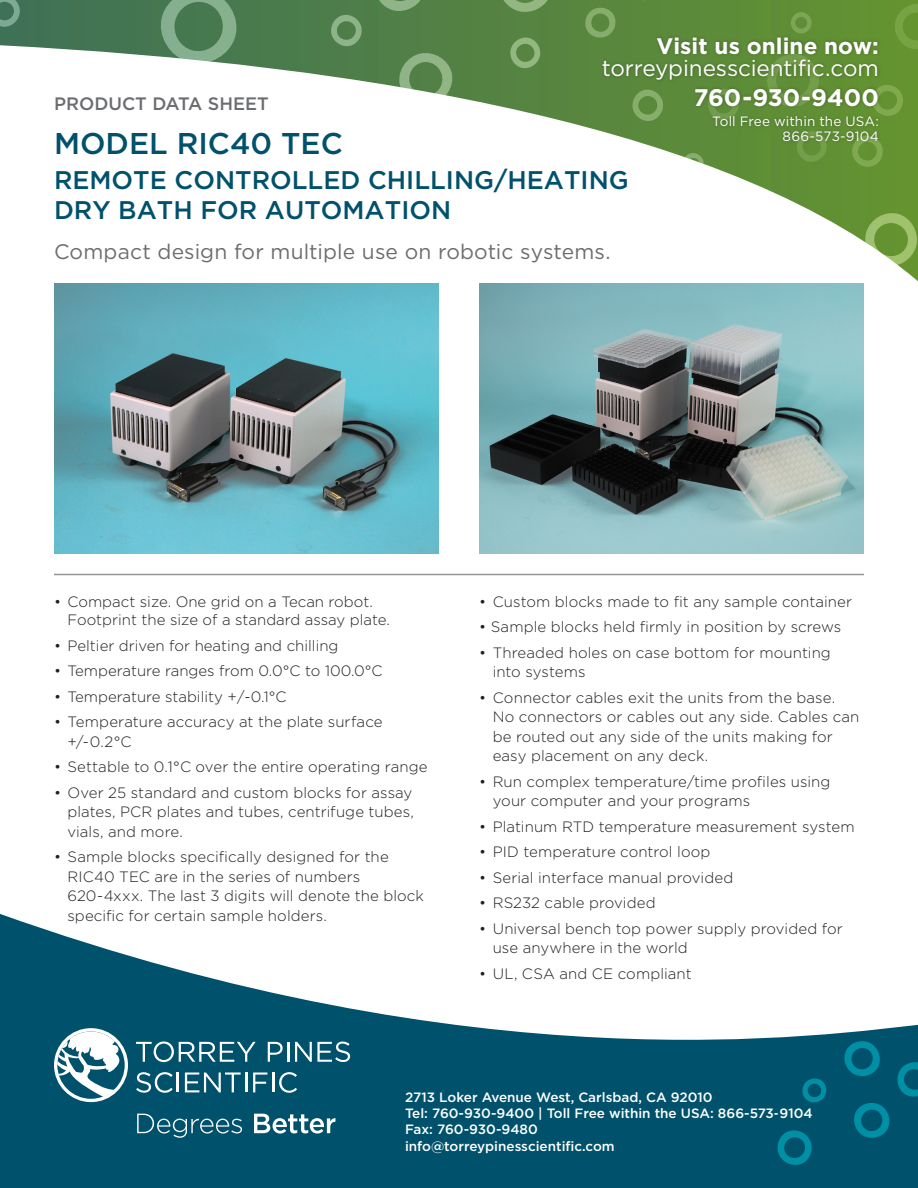
<style>
.page{position:relative;width:918px;height:1188px;background:#fff}
.page>*{position:absolute;margin:0;border:0;box-sizing:border-box;transform-origin:0 0}
.Trebuchet_MS{font:500 30px "Gotham";color:#00516c}
.Trebuchet_MS-2{font:500 25.5px "Gotham";color:#00516c}
.t1{font:700 24px "Gotham";letter-spacing:-.005em;color:#fff}
.t2{font:22.5px/22.5px "Gotham";letter-spacing:-.005em;color:#fff;text-align:right}
.Product_Intro{font:21px "Gotham";letter-spacing:.005em;color:#6c6d70}
.t3{font:500 18px "Gotham";color:#6c6d70}
.t4{font:300 15px/19.5px "Gotham";letter-spacing:.005em;color:#231f20}
.t5{font:500 13.5px/16.2px "Gotham";color:#fff}
.t6{font:13.5px/15px "Gotham";letter-spacing:.01em;color:#fff;text-align:right}
.s1{font-weight:700}
</style>
<div class="page">
<svg style="left:0;top:0;width:918px;height:281px"></svg>
<svg style="left:497px;top:156px;width:20px;height:20px"></svg>
<svg style="left:495px;top:0;width:59px;height:16px"></svg>
<svg style="left:891px;top:2px;width:27px;height:51px"></svg>
<svg style="left:794px;top:145px;width:35px;height:19px"></svg>
<svg style="left:790px;top:11px;width:22px;height:23px"></svg>
<svg style="left:851px;top:134px;width:33px;height:34px"></svg>
<svg style="left:882px;top:83px;width:22px;height:34px"></svg>
<svg style="left:683px;top:152px;width:21px;height:23px"></svg>
<svg style="left:861px;top:211px;width:57px;height:59px"></svg>
<svg style="left:370px;top:0;width:60px;height:15px"></svg>
<svg style="left:398px;top:51px;width:56px;height:55px"></svg>
<svg style="left:156px;top:0;width:84px;height:68px"></svg>
<svg style="left:584px;top:7px;width:33px;height:32px"></svg>
<svg style="left:626px;top:0;width:37px;height:4px"></svg>
<svg style="left:330px;top:14px;width:32px;height:33px"></svg>
<svg style="left:0;top:0;width:21px;height:28px"></svg>
<svg style="left:508px;top:37px;width:35px;height:34px"></svg>
<div style="left:599px;top:34px;width:283px;height:111px;background:#231f20;opacity:.35"></div>
<svg style="left:0;top:914px;width:918px;height:274px;fill:#00516c"></svg>
<svg style="left:351px;top:917px;width:20px;height:20px"></svg>
<svg style="left:136px;top:1042px;width:120px;height:20px"></svg>
<svg style="left:268px;top:1042px;width:15px;height:20px"></svg>
<hr style="left:287px;top:1042px;width:2px;height:20px;background:#fff">
<svg style="left:295px;top:1042px;width:55px;height:20px"></svg>
<svg style="left:136px;top:1072px;width:43px;height:21px"></svg>
<svg style="left:185px;top:1073px;width:62px;height:19px"></svg>
<svg style="left:253px;top:1072px;width:44px;height:21px"></svg>
<svg style="left:54px;top:1028px;width:74px;height:74px"></svg>
<svg style="left:843px;top:1037px;width:75px;height:105px"></svg>
<svg style="left:776px;top:1129px;width:37px;height:37px"></svg>
<svg style="left:802px;top:1076px;width:27px;height:29px"></svg>
<img style="left:479px;top:284px;width:384px;height:270px">
<img style="left:54px;top:284px;width:385px;height:270px">
<hr style="left:54px;top:574px;width:810px;height:1px;background:#939598">
<svg style="left:137px;top:1114px;width:105px;height:24px"></svg>
<svg style="left:254px;top:1114px;width:81px;height:20px"></svg>
<p class="t2" style="left:602px;top:34px;width:279px"><span class="s1">Visit us online now: </span>torreypinesscientific.com</p>
<p class="t1" style="left:694px;top:83px;width:187px">760-930-9400</p>
<p class="t6" style="left:712px;top:113px;width:168px">Toll Free within the USA:<br>866-573-9104</p>
<p class="t3" style="left:54px;top:93px;width:216px">PRODUCT DATA SHEET</p>
<p class="Trebuchet_MS" style="left:54px;top:126px;width:290px">MODEL RIC40 TEC</p>
<p class="Trebuchet_MS-2" style="left:54px;top:165px;width:576px">REMOTE CONTROLLED CHILLING/HEATING</p>
<p class="Trebuchet_MS-2" style="left:54px;top:195px;width:399px">DRY BATH FOR AUTOMATION</p>
<p class="Product_Intro" style="left:54px;top:240px;width:558px">Compact design for multiple use on robotic systems.</p>
<p class="t4" style="left:68px;top:592px;width:324px;line-height:18.8px;text-indent:-14px">• Compact size. One grid on a Tecan robot.<br>Footprint the size of a standard assay plate.</p>
<p class="t4" style="left:54px;top:636px;width:286px">• Peltier driven for heating and chilling</p>
<p class="t4" style="left:54px;top:661px;width:330px">• Temperature ranges from 0.0°C to 100.0°C</p>
<p class="t4" style="left:54px;top:687px;width:234px">• Temperature stability +/-0.1°C</p>
<p class="t4" style="left:68px;top:712px;width:317px;text-indent:-14px">• Temperature accuracy at the plate surface +/-0.2°C</p>
<p class="t4" style="left:54px;top:757px;width:375px">• Settable to 0.1°C over the entire operating range</p>
<p class="t4" style="left:54px;top:783px;width:360px">• Over 25 standard and custom blocks for assay</p>
<p class="t4" style="left:68px;top:802px;width:348px">plates, PCR plates and tubes, centrifuge tubes,</p>
<p class="t4" style="left:68px;top:822px;width:117px">vials, and more.</p>
<p class="t4" style="left:54px;top:847px;width:336px">• Sample blocks specifically designed for the</p>
<p class="t4" style="left:68px;top:867px;width:294px">RIC40 TEC are in the series of numbers</p>
<p class="t4" style="left:68px;top:886px;width:358px">620-4xxx. The last 3 digits will denote the block</p>
<p class="t4" style="left:68px;top:906px;width:261px">specific for certain sample holders.</p>
<p class="t4" style="left:479px;top:591px;width:374px">• Custom blocks made to fit any sample container</p>
<p class="t4" style="left:479px;top:617px;width:364px">• Sample blocks held firmly in position by screws</p>
<p class="t4" style="left:493px;top:642px;width:340px;text-indent:-14px">• Threaded holes on case bottom for mounting into systems</p>
<p class="t4" style="left:479px;top:687px;width:357px">• Connector cables exit the units from the base.</p>
<p class="t4" style="left:493px;top:707px;width:368px">No connectors or cables out any side. Cables can</p>
<p class="t4" style="left:493px;top:726px;width:342px">be routed out any side of the units making for</p>
<p class="t4" style="left:493px;top:746px;width:217px">easy placement on any deck.</p>
<p class="t4" style="left:493px;top:771px;width:339px;text-indent:-14px">• Run complex temperature/time profiles using your computer and your programs</p>
<p class="t4" style="left:479px;top:816px;width:377px">• Platinum RTD temperature measurement system</p>
<p class="t4" style="left:479px;top:842px;width:233px">• PID temperature control loop</p>
<p class="t4" style="left:479px;top:867px;width:256px">• Serial interface manual provided</p>
<p class="t4" style="left:479px;top:893px;width:178px">• RS232 cable provided</p>
<p class="t4" style="left:493px;top:918px;width:352px;text-indent:-14px">• Universal bench top power supply provided for use anywhere in the world</p>
<p class="t4" style="left:479px;top:963px;width:214px">• UL, CSA and CE compliant</p>
<p class="t5" style="left:405px;top:1089px;width:309px">2713 Loker Avenue West, Carlsbad, CA 92010</p>
<p class="t5" style="left:405px;top:1105px;width:409px">Tel: 760-930-9400 | Toll Free within the USA: 866-573-9104<br>Fax: 760-930-9480</p>
<p class="t5" style="left:405px;top:1137px;width:211px">info@torreypinesscientific.com</p>
</div>
